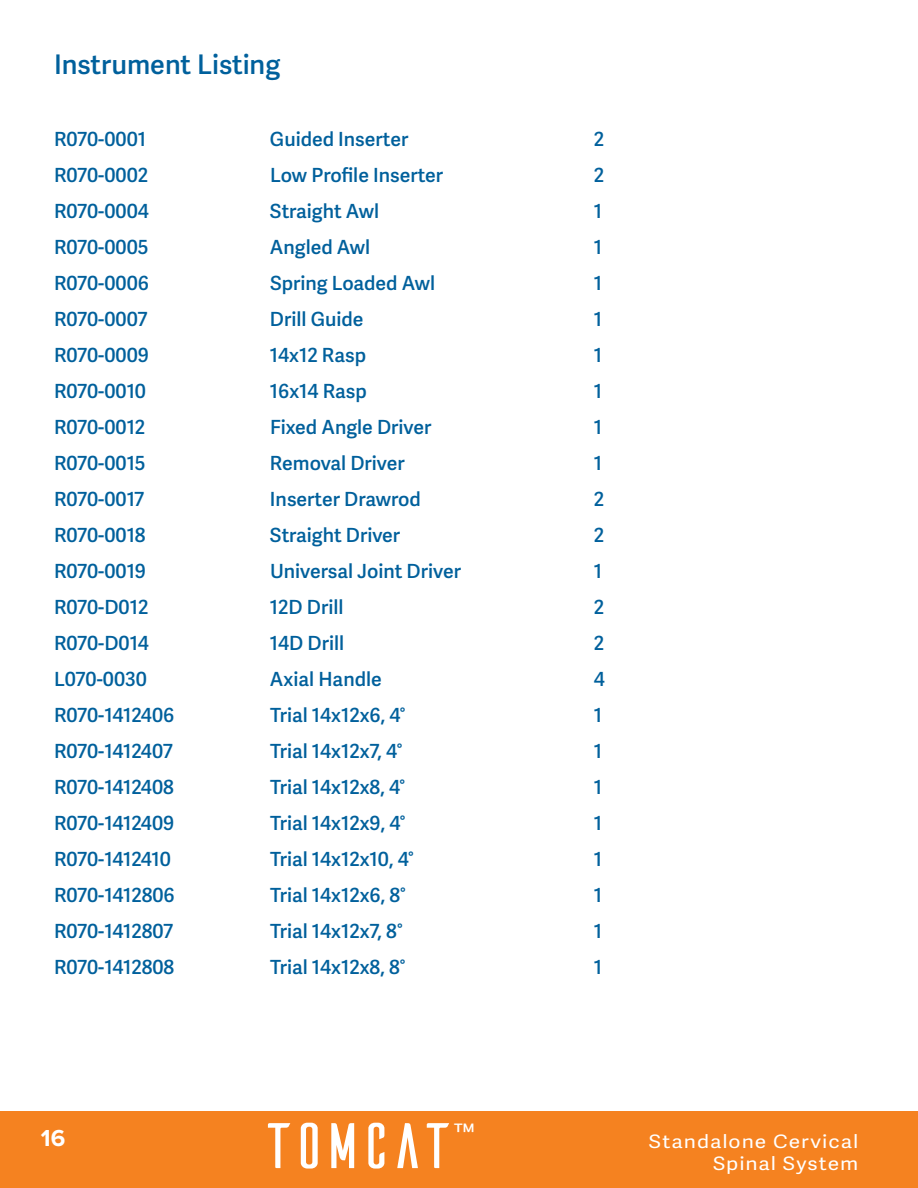
<style>
.page{position:relative;width:918px;height:1188px;background:#fff}
.page>*{position:absolute;margin:0;border:0;box-sizing:border-box;transform-origin:0 0}
.t1{font:64.2px "Ailerons";letter-spacing:-.15em;color:#fff;scale:1.13 1}
.t2{font:600 27px "Adelle Sans";color:#00609c}
.t3{font:700 24px "Proxima Nova";color:#fff}
.t4{font:600 22.8px "Adelle Sans";color:#fff;scale:1.13 1}
.t5{font:600 19.5px "Adelle Sans";color:#00609c}
.t6{font:18.45px/22.2px "Adelle Sans";letter-spacing:.045em;color:#fff;text-align:right;scale:1.13 1}
</style>
<div class="page">
<div style="left:0;top:1111px;width:918px;height:77px;background:#f58220"></div>
<h2 class="t2" style="left:54px;top:49px;width:228px">Instrument Listing</h2>
<p class="t5" style="left:54px;top:128px;width:94px">R070-0001</p>
<p class="t5" style="left:270px;top:128px;width:140px">Guided Inserter</p>
<p class="t5" style="left:594px;top:128px;width:12px">2</p>
<p class="t5" style="left:54px;top:164px;width:96px">R070-0002</p>
<p class="t5" style="left:270px;top:164px;width:175px">Low Profile Inserter</p>
<p class="t5" style="left:594px;top:164px;width:12px">2</p>
<p class="t5" style="left:54px;top:200px;width:96px">R070-0004</p>
<p class="t5" style="left:270px;top:200px;width:111px">Straight Awl</p>
<p class="t5" style="left:594px;top:200px;width:10px">1</p>
<p class="t5" style="left:54px;top:236px;width:96px">R070-0005</p>
<p class="t5" style="left:270px;top:236px;width:102px">Angled Awl</p>
<p class="t5" style="left:594px;top:236px;width:10px">1</p>
<p class="t5" style="left:54px;top:272px;width:96px">R070-0006</p>
<p class="t5" style="left:270px;top:272px;width:167px">Spring Loaded Awl</p>
<p class="t5" style="left:594px;top:272px;width:10px">1</p>
<p class="t5" style="left:54px;top:308px;width:95px">R070-0007</p>
<p class="t5" style="left:270px;top:308px;width:95px">Drill Guide</p>
<p class="t5" style="left:594px;top:308px;width:10px">1</p>
<p class="t5" style="left:54px;top:344px;width:96px">R070-0009</p>
<p class="t5" style="left:270px;top:344px;width:98px">14x12 Rasp</p>
<p class="t5" style="left:594px;top:344px;width:10px">1</p>
<p class="t5" style="left:54px;top:380px;width:94px">R070-0010</p>
<p class="t5" style="left:270px;top:380px;width:98px">16x14 Rasp</p>
<p class="t5" style="left:594px;top:380px;width:10px">1</p>
<p class="t5" style="left:54px;top:416px;width:93px">R070-0012</p>
<p class="t5" style="left:270px;top:416px;width:163px">Fixed Angle Driver</p>
<p class="t5" style="left:594px;top:416px;width:10px">1</p>
<p class="t5" style="left:54px;top:452px;width:93px">R070-0015</p>
<p class="t5" style="left:270px;top:452px;width:136px">Removal Driver</p>
<p class="t5" style="left:594px;top:452px;width:10px">1</p>
<p class="t5" style="left:54px;top:488px;width:92px">R070-0017</p>
<p class="t5" style="left:270px;top:488px;width:152px">Inserter Drawrod</p>
<p class="t5" style="left:594px;top:488px;width:12px">2</p>
<p class="t5" style="left:54px;top:524px;width:93px">R070-0018</p>
<p class="t5" style="left:270px;top:524px;width:132px">Straight Driver</p>
<p class="t5" style="left:594px;top:524px;width:12px">2</p>
<p class="t5" style="left:54px;top:560px;width:94px">R070-0019</p>
<p class="t5" style="left:270px;top:560px;width:193px">Universal Joint Driver</p>
<p class="t5" style="left:594px;top:560px;width:10px">1</p>
<p class="t5" style="left:54px;top:596px;width:96px">R070-D012</p>
<p class="t5" style="left:270px;top:596px;width:75px">12D Drill</p>
<p class="t5" style="left:594px;top:596px;width:12px">2</p>
<p class="t5" style="left:54px;top:632px;width:96px">R070-D014</p>
<p class="t5" style="left:270px;top:632px;width:76px">14D Drill</p>
<p class="t5" style="left:594px;top:632px;width:12px">2</p>
<p class="t5" style="left:54px;top:668px;width:94px">L070-0030</p>
<p class="t5" style="left:270px;top:668px;width:113px">Axial Handle</p>
<p class="t5" style="left:594px;top:668px;width:13px">4</p>
<p class="t5" style="left:54px;top:704px;width:122px">R070-1412406</p>
<p class="t5" style="left:270px;top:704px;width:137px">Trial 14x12x6, 4°</p>
<p class="t5" style="left:594px;top:704px;width:10px">1</p>
<p class="t5" style="left:54px;top:740px;width:120px">R070-1412407</p>
<p class="t5" style="left:270px;top:740px;width:134px">Trial 14x12x7, 4°</p>
<p class="t5" style="left:594px;top:740px;width:10px">1</p>
<p class="t5" style="left:54px;top:776px;width:121px">R070-1412408</p>
<p class="t5" style="left:270px;top:776px;width:137px">Trial 14x12x8, 4°</p>
<p class="t5" style="left:594px;top:776px;width:10px">1</p>
<p class="t5" style="left:54px;top:812px;width:122px">R070-1412409</p>
<p class="t5" style="left:270px;top:812px;width:137px">Trial 14x12x9, 4°</p>
<p class="t5" style="left:594px;top:812px;width:10px">1</p>
<p class="t5" style="left:54px;top:848px;width:118px">R070-1412410</p>
<p class="t5" style="left:270px;top:848px;width:145px">Trial 14x12x10, 4°</p>
<p class="t5" style="left:594px;top:848px;width:10px">1</p>
<p class="t5" style="left:54px;top:884px;width:122px">R070-1412806</p>
<p class="t5" style="left:270px;top:884px;width:137px">Trial 14x12x6, 8°</p>
<p class="t5" style="left:594px;top:884px;width:10px">1</p>
<p class="t5" style="left:54px;top:920px;width:121px">R070-1412807</p>
<p class="t5" style="left:270px;top:920px;width:134px">Trial 14x12x7, 8°</p>
<p class="t5" style="left:594px;top:920px;width:10px">1</p>
<p class="t5" style="left:54px;top:956px;width:122px">R070-1412808</p>
<p class="t5" style="left:270px;top:956px;width:137px">Trial 14x12x8, 8°</p>
<p class="t5" style="left:594px;top:956px;width:10px">1</p>
<p class="t3" style="left:41px;top:1120px;width:26px">16</p>
<h1 class="t1" style="left:258px;top:1115px;width:178px">TOMCAT</h1>
<p class="t4" style="left:454px;top:1119px;width:21px">™</p>
<p class="t6" style="left:649px;top:1131px;width:187px">Standalone Cervical<br>Spinal System</p>
</div>
